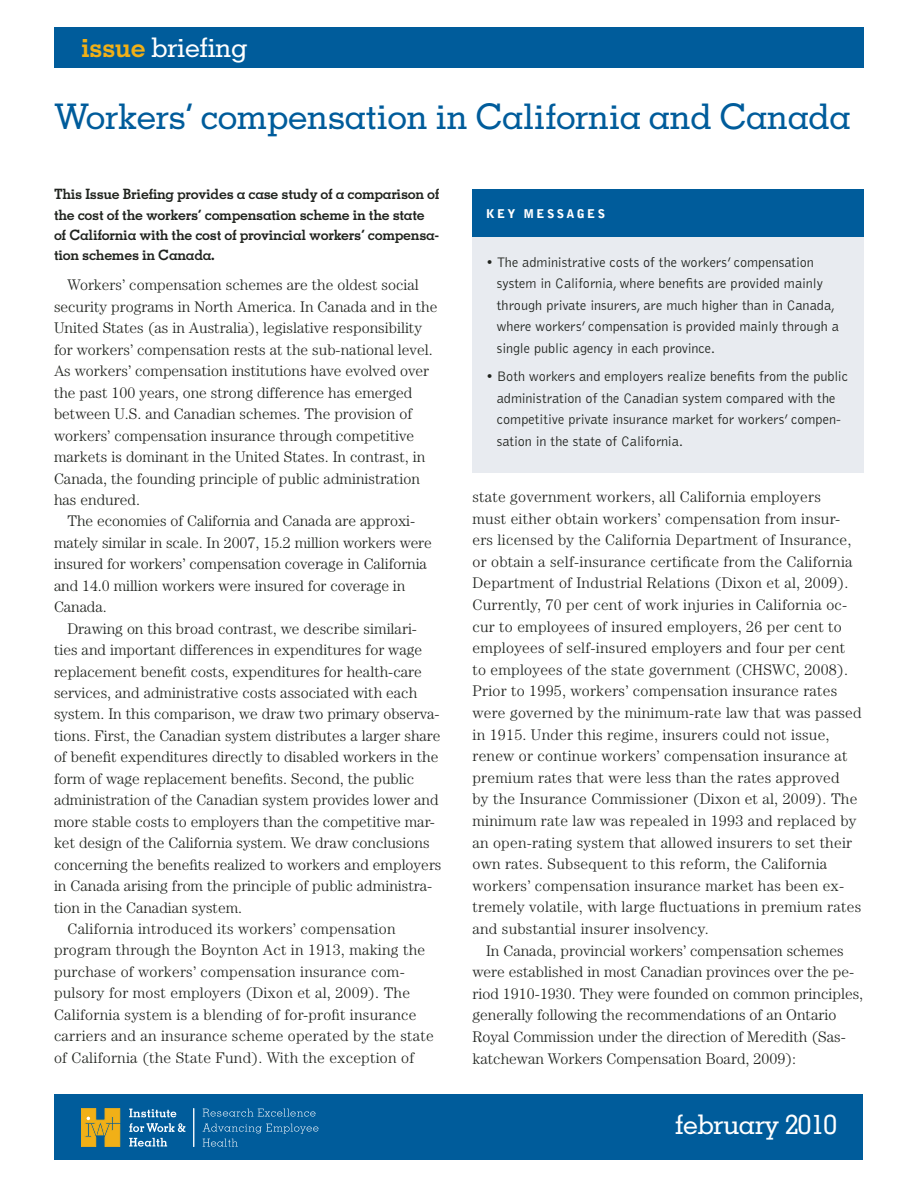
<style>
.page{position:relative;width:918px;height:1188px;background:#fff}
.page>*{position:absolute;margin:0;border:0;box-sizing:border-box;transform-origin:0 0}
.Title_-_Front_Page{font:500 35.25px "Memphis LT Std";letter-spacing:-.02em;color:#005c9b}
.issue_briefing{font:500 27px "Memphis LT Std";letter-spacing:-.025em;color:#fff}
.Issue_Briefing_-_Bod{font:300 15.3px/21.5px "Century Std";color:#20231e}
.Issue_Briefing_-_Box{font:300 14.25px/21.6px "Bell Gothic Std";color:#20231e}
.Issue_Briefing_-_Dec{font:700 14.25px/20.2px "Memphis LT Std";letter-spacing:-.02em;color:#20231e}
.Heading_-_Black_Boxe{font:900 12px "Bell Gothic Std";letter-spacing:.2em;color:#fff}
.s1{font-weight:700;color:#f1b017}
</style>
<div class="page">
<div style="left:54px;top:27px;width:810px;height:41px;background:#005c9b"></div>
<div style="left:472px;top:210px;width:392px;height:262px;background:#e8ebf0"></div>
<div style="left:472px;top:189px;width:392px;height:48px;background:#005c9b"></div>
<div style="left:55px;top:1094px;width:808px;height:66px;background:#005c9b"></div>
<hr style="left:193px;top:1108px;width:1px;height:39px;background:#fff">
<svg style="left:81px;top:1109px;width:39px;height:37px"></svg>
<svg style="left:129px;top:1109px;width:47px;height:8px"></svg>
<svg style="left:129px;top:1123px;width:56px;height:9px"></svg>
<svg style="left:129px;top:1138px;width:38px;height:9px"></svg>
<svg style="left:203px;top:1109px;width:113px;height:8px"></svg>
<svg style="left:203px;top:1124px;width:116px;height:9px"></svg>
<svg style="left:203px;top:1139px;width:35px;height:8px"></svg>
<p class="issue_briefing" style="left:81px;top:31px;width:168px"><span class="s1">issue</span> briefing</p>
<p class="Title_-_Front_Page" style="left:54px;top:95px;width:798px">Workers’ compensation in California and Canada</p>
<p class="Issue_Briefing_-_Dec" style="left:54px;top:184px;width:387px">This Issue Briefing provides a case study of a comparison of the cost of the workers’ compensation scheme in the state of California with the cost of provincial workers’ compensa&shy;tion schemes in Canada.</p>
<p class="Issue_Briefing_-_Bod" style="left:54px;top:274px;width:385px;text-indent:14px">Workers’ compensation schemes are the oldest social security programs in North America. In Canada and in the United States (as in Australia), legislative responsibility for workers’ compensation rests at the sub-national level.<br>As workers’ compensation institutions have evolved over the past 100 years, one strong difference has emerged between U.S. and Canadian schemes. The provision of workers’ compensation insurance through competitive markets is dominant in the United States. In contrast, in Canada, the founding principle of public administration has endured.</p>
<p class="Issue_Briefing_-_Bod" style="left:54px;top:510px;width:379px;text-indent:14px">The economies of California and Canada are approxi&shy;mately similar in scale. In 2007, 15.2 million workers were insured for workers’ compensation coverage in California and 14.0 million workers were insured for coverage in Canada.</p>
<p class="Issue_Briefing_-_Bod" style="left:54px;top:618px;width:389px;text-indent:14px">Drawing on this broad contrast, we describe similari&shy;ties and important differences in expenditures for wage replacement benefit costs, expenditures for health-care services, and administrative costs associated with each system. In this comparison, we draw two primary observa&shy;tions. First, the Canadian system distributes a larger share of benefit expenditures directly to disabled workers in the form of wage replacement benefits. Second, the public administration of the Canadian system provides lower and more stable costs to employers than the competitive mar&shy;ket design of the California system. We draw conclusions concerning the benefits realized to workers and employers in Canada arising from the principle of public administra&shy;tion in the Canadian system.</p>
<p class="Issue_Briefing_-_Bod" style="left:54px;top:918px;width:381px;text-indent:14px">California introduced its workers’ compensation program through the Boynton Act in 1913, making the purchase of workers’ compensation insurance com&shy;pulsory for most employers (Dixon et al, 2009). The California system is a blending of for-profit insurance carriers and an insurance scheme operated by the state of California (the State Fund). With the exception of</p>
<p class="Heading_-_Black_Boxe" style="left:486px;top:206px;width:121px">KEY MESSAGES</p>
<p class="Issue_Briefing_-_Box" style="left:497px;top:252px;width:344px;text-indent:-11px">• The administrative costs of the workers’ compensation system in California, where benefits are provided mainly through private insurers, are much higher than in Canada, where workers’ compensation is provided mainly through a single public agency in each province.</p>
<p class="Issue_Briefing_-_Box" style="left:497px;top:366px;width:353px;text-indent:-11px">• Both workers and employers realize benefits from the public administration of the Canadian system compared with the competitive private insurance market for workers’ compen&shy;sation in the state of California.</p>
<p class="Issue_Briefing_-_Bod" style="left:472px;top:486px;width:391px">state government workers, all California employers<br>must either obtain workers’ compensation from insur&shy;ers licensed by the California Department of Insurance, or obtain a self-insurance certificate from the California Department of Industrial Relations (Dixon et al, 2009).<br>Currently, 70 per cent of work injuries in California oc&shy;cur to employees of insured employers, 26 per cent to employees of self-insured employers and four per cent to employees of the state government (CHSWC, 2008).<br>Prior to 1995, workers’ compensation insurance rates were governed by the minimum-rate law that was passed in 1915. Under this regime, insurers could not issue, renew or continue workers’ compensation insurance at premium rates that were less than the rates approved<br>by the Insurance Commissioner (Dixon et al, 2009). The minimum rate law was repealed in 1993 and replaced by an open-rating system that allowed insurers to set their own rates. Subsequent to this reform, the California workers’ compensation insurance market has been ex&shy;tremely volatile, with large fluctuations in premium rates and substantial insurer insolvency.</p>
<p class="Issue_Briefing_-_Bod" style="left:472px;top:939px;width:392px;text-indent:14px">In Canada, provincial workers’ compensation schemes were established in most Canadian provinces over the pe&shy;riod 1910-1930. They were founded on common principles, generally following the recommendations of an Ontario Royal Commission under the direction of Meredith (Sas&shy;katchewan Workers Compensation Board, 2009):</p>
<p class="issue_briefing" style="left:675px;top:1107px;width:164px">february 2010</p>
</div>
